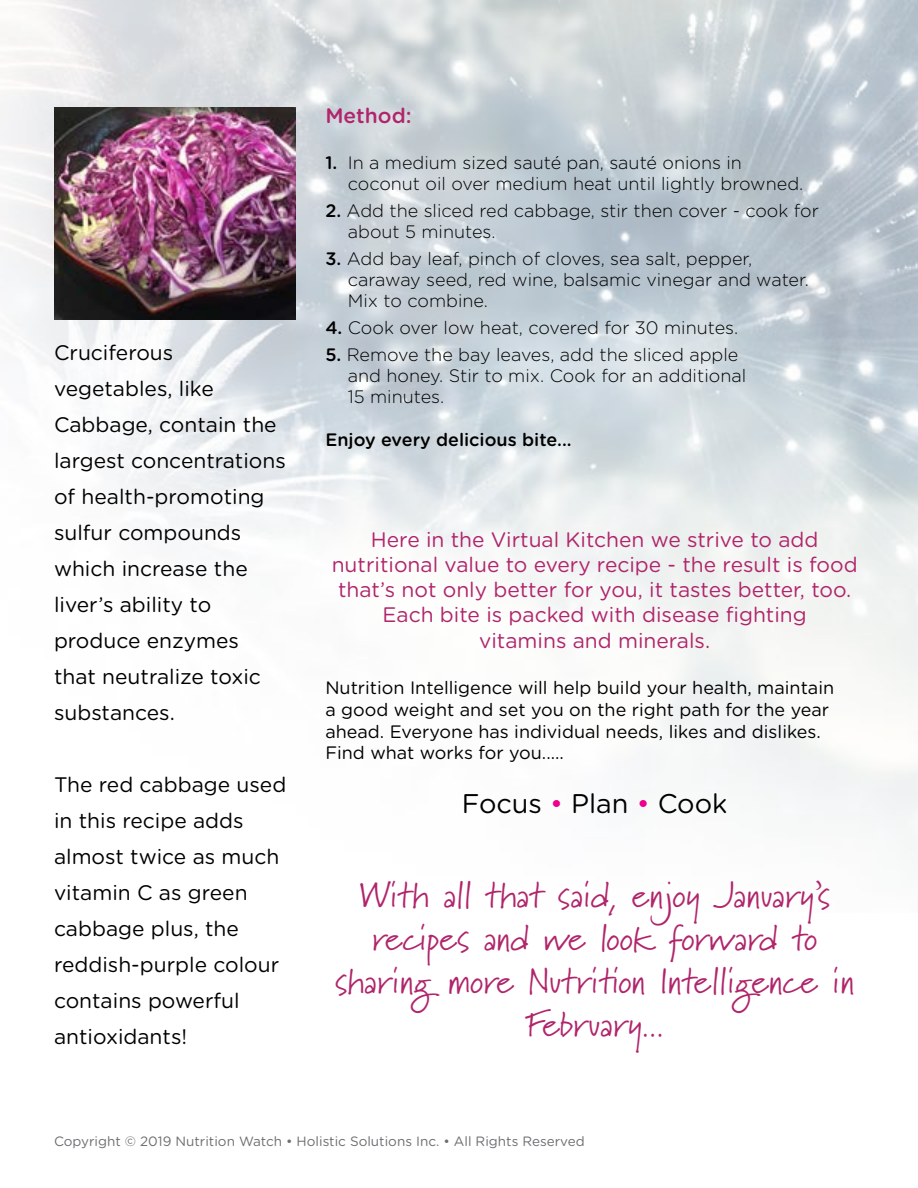
<style>
.page{position:relative;width:918px;height:1188px;background:#fff}
.page>*{position:absolute;margin:0;border:0;box-sizing:border-box;transform-origin:0 0}
.t1{font:36px/43.2px "Marydale";color:#b0256b;text-align:center}
.t2{font:27px "Gotham Rounded";color:#000}
.t3{font:21px/36px "Gotham Rounded";color:#000}
.t4{font:21px/25.2px "Gotham Rounded";color:#b0256b;text-align:center}
.t5{font:500 21px "Gotham Rounded";color:#b0256b}
.t6{font:300 18px/21px "Gotham Rounded";color:#000}
.t7{font:18px/21.6px "Gotham Rounded";color:#000}
.t8{font:500 18px "Gotham Rounded";color:#000}
.t9{font:13.5px "Gotham Rounded";color:#6d6e71}
.s1{font-weight:500}
.s2{color:#ec008c}
</style>
<div class="page">
<img style="left:0;top:0;width:918px;height:828px">
<img style="left:54px;top:108px;width:242px;height:212px">
<p class="t3" style="left:54px;top:334px;width:233px">Cruciferous vegetables, like<br>Cabbage, contain the largest concentrations of health-promoting sulfur compounds which increase the liver’s ability to produce enzymes that neutralize toxic substances.</p>
<p class="t3" style="left:54px;top:766px;width:234px">The red cabbage used in this recipe adds almost twice as much vitamin C as green cabbage plus, the reddish-purple colour contains powerful antioxidants!</p>
<p class="t5" style="left:325px;top:100px;width:88px">Method:</p>
<p class="t6" style="left:348px;top:151px;width:457px;text-indent:-22px"><span class="s1">1.</span> In a medium sized sauté pan, sauté onions in coconut oil over medium heat until lightly browned.</p>
<p class="t6" style="left:348px;top:199px;width:473px;text-indent:-22px"><span class="s1">2.</span> Add the sliced red cabbage, stir then cover - cook for about 5 minutes.</p>
<p class="t6" style="left:348px;top:247px;width:462px;text-indent:-22px"><span class="s1">3.</span> Add bay leaf, pinch of cloves, sea salt, pepper, caraway seed, red wine, balsamic vinegar and water.<br>Mix to combine.</p>
<p class="t6" style="left:325px;top:316px;width:414px"><span class="s1">4.</span> Cook over low heat, covered for 30 minutes.</p>
<p class="t6" style="left:348px;top:343px;width:400px;text-indent:-22px"><span class="s1">5.</span> Remove the bay leaves, add the sliced apple and honey. Stir to mix. Cook for an additional<br>15 minutes.</p>
<p class="t8" style="left:325px;top:427px;width:248px">Enjoy every delicious bite...</p>
<p class="t4" style="left:332px;top:526px;width:527px">Here in the Virtual Kitchen we strive to add nutritional value to every recipe - the result is food that’s not only better for you, it tastes better, too.<br>Each bite is packed with disease fighting<br>vitamins and minerals.</p>
<p class="t7" style="left:325px;top:676px;width:510px">Nutrition Intelligence will help build your health, maintain a good weight and set you on the right path for the year ahead. Everyone has individual needs, likes and dislikes.<br>Find what works for you.....</p>
<h2 class="t2" style="left:462px;top:785px;width:267px">Focus <span class="s2">•</span> Plan <span class="s2">•</span> Cook</h2>
<h1 class="t1" style="left:335px;top:873px;width:521px">With all that said, enjoy January’s recipes and we look forward to sharing more Nutrition Intelligence in<br>February...</h1>
<p class="t9" style="left:54px;top:1132px;width:532px">Copyright © 2019 Nutrition Watch • Holistic Solutions Inc. • All Rights Reserved</p>
</div>
